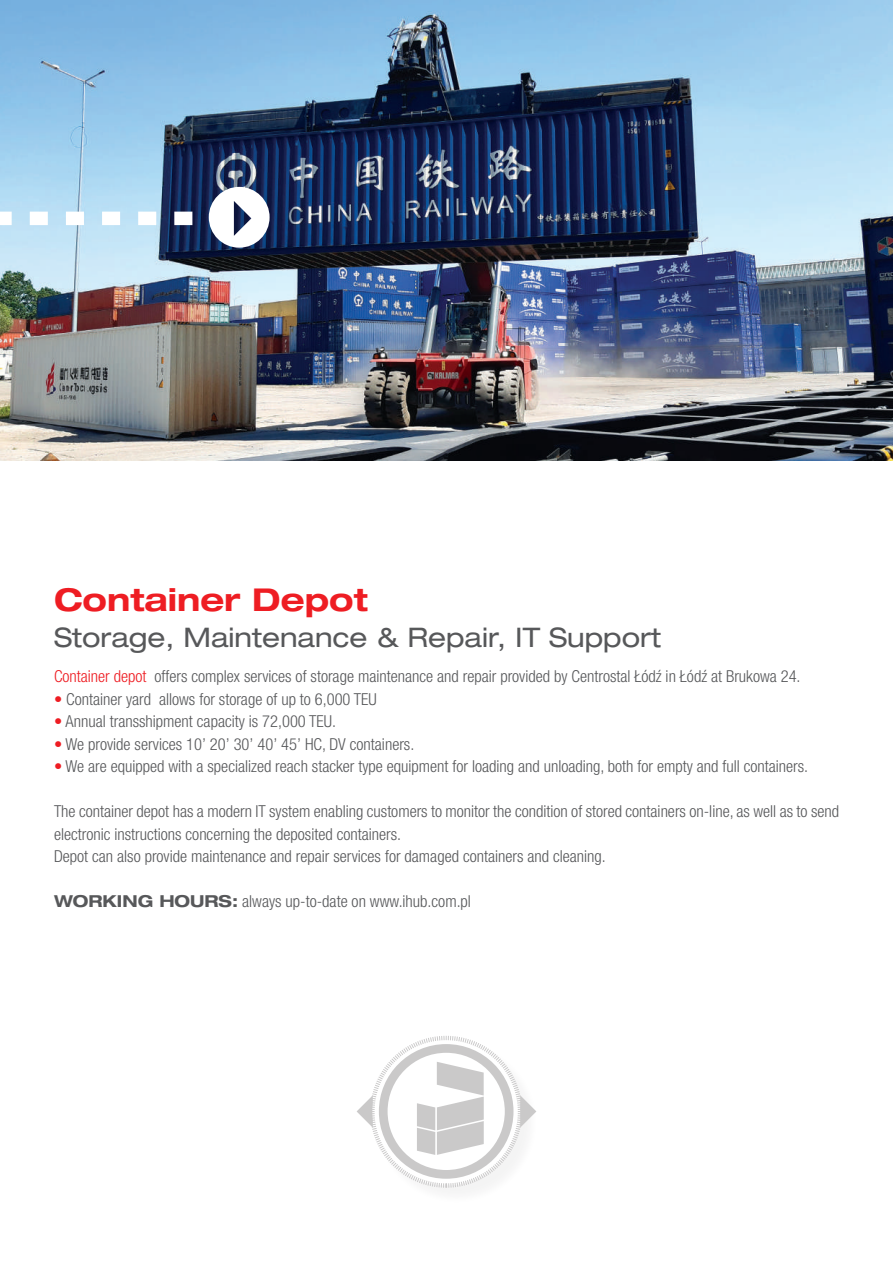
<style>
.page{position:relative;width:893px;height:1263px;background:#fff}
.page>*{position:absolute;margin:0;border:0;box-sizing:border-box;transform-origin:0 0}
.t1{font:700 expanded 31.5px "Helvetica Neue LT Pro";color:#ee1d23}
.t2{font:expanded 27px "Helvetica Neue LT Pro";color:#57585a}
.t3{font:300 condensed 16.5px/22.5px "Helvetica Neue LT Pro";color:#57585a}
.s1{color:#ee1d23}
.s2{font-weight:700;font-stretch:expanded}
</style>
<div class="page">
<img style="left:0;top:0;width:893px;height:460px">
<svg style="left:0;top:212px;width:192px;height:13px"></svg>
<svg style="left:209px;top:187px;width:61px;height:61px"></svg>
<svg style="left:357px;top:1036px;width:179px;height:152px"></svg>
<h1 class="t1" style="left:54px;top:580px;width:315px">Container Depot</h1>
<h2 class="t2" style="left:54px;top:620px;width:609px">Storage, Maintenance &amp; Repair, IT Support</h2>
<p class="t3" style="left:54px;top:665px;width:748px"><span class="s1">Container depot</span> offers complex services of storage maintenance and repair provided by Centrostal Łódź in Łódź at Brukowa 24.</p>
<p class="t3" style="left:54px;top:687px;width:324px"><span class="s1">•</span> Container yard allows for storage of up to 6,000 TEU</p>
<p class="t3" style="left:54px;top:710px;width:284px"><span class="s1">•</span> Annual transshipment capacity is 72,000 TEU.</p>
<p class="t3" style="left:54px;top:732px;width:362px"><span class="s1">•</span> We provide services 10’ 20’ 30’ 40’ 45’ HC, DV containers.</p>
<p class="t3" style="left:54px;top:755px;width:756px"><span class="s1">•</span> We are equipped with a specialized reach stacker type equipment for loading and unloading, both for empty and full containers.</p>
<p class="t3" style="left:54px;top:800px;width:787px">The container depot has a modern IT system enabling customers to monitor the condition of stored containers on-line, as well as to send electronic instructions concerning the deposited containers.<br>Depot can also provide maintenance and repair services for damaged containers and cleaning.</p>
<p class="t3" style="left:54px;top:890px;width:418px"><span class="s2">WORKING HOURS:</span> always up-to-date on www.ihub.com.pl</p>
</div>
